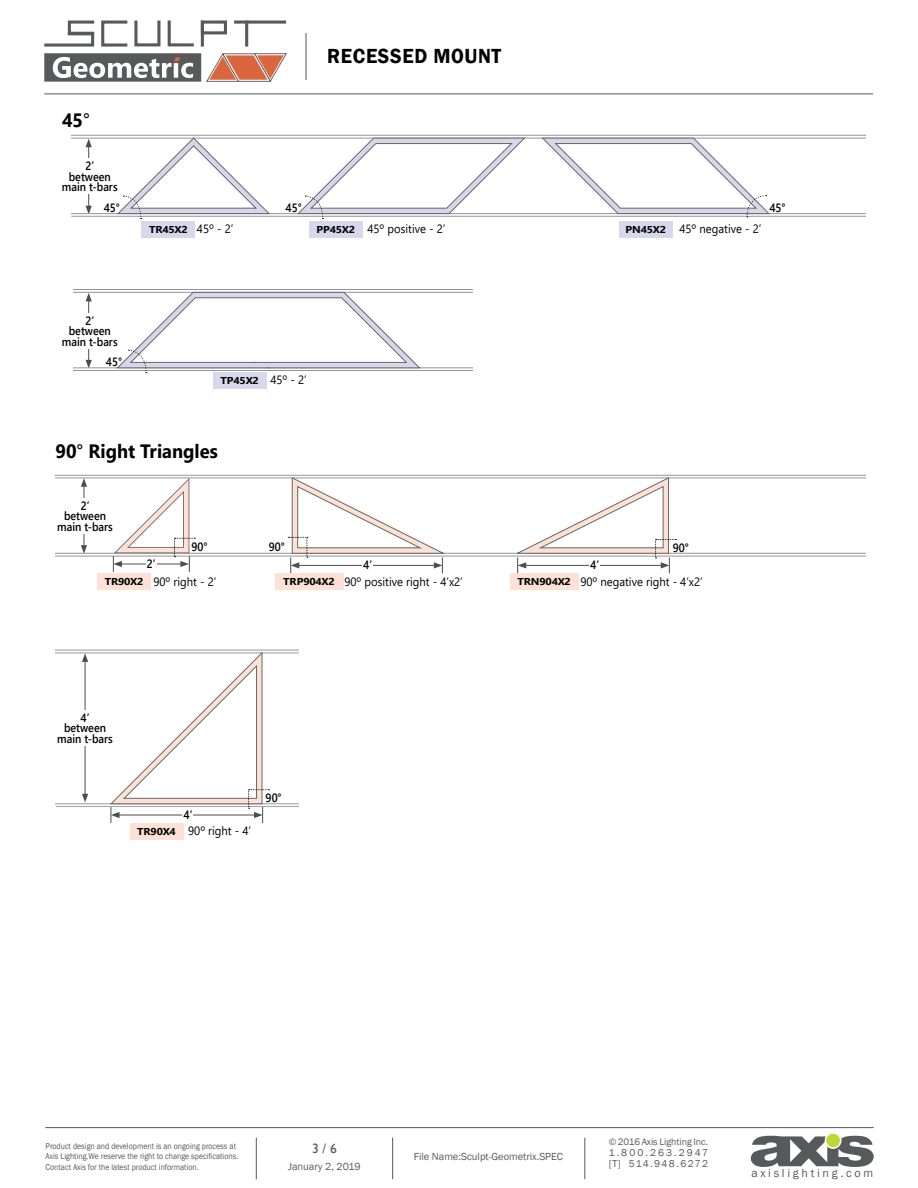
<style>
.page{position:relative;width:918px;height:1188px;background:#fff}
.page>*{position:absolute;margin:0;border:0;box-sizing:border-box;transform-origin:0 0}
.t1{font:600 21px "Franklin Gothic";letter-spacing:.03em;color:#000;scale:.95 1}
.t2{font:700 19.35px "Segoe UI";color:#000;scale:.95 1}
.t3{font:13.5px "Gill Sans";color:#58595b}
.t4{font:12px "Segoe UI";color:#000;scale:.94 1}
.t5{font:600 12px/10.5px "Segoe UI";color:#000;text-align:center;scale:.9 1}
.t6{font:12px "Franklin Gothic";letter-spacing:.225em;color:#58595b}
.t7{font:10.5px "Franklin Gothic";color:#58595b}
.t8{font:10.2px/11.2px "Franklin Gothic";letter-spacing:.14em;color:#58595b}
.t9{font:700 10.05px "Segoe UI";letter-spacing:-.025em;color:#000;scale:1.1 1}
.t10{font:9.75px "Franklin Gothic";color:#58595b}
.t11{font:8.7px/10.5px "Franklin Gothic";color:#58595b;scale:.9 1}
.s1{font-weight:400}
.s2{font-weight:700;font-size:10.05px}
</style>
<div class="page">
<hr style="left:44px;top:93px;width:829px;height:1px;background:#58595b">
<hr style="left:306px;top:33px;width:1px;height:47px;background:#58595b">
<hr style="left:45px;top:1127px;width:829px;height:1px;background:#58595b">
<hr style="left:585px;top:1138px;width:1px;height:41px;background:#58595b">
<hr style="left:392px;top:1138px;width:1px;height:41px;background:#58595b">
<hr style="left:256px;top:1138px;width:1px;height:41px;background:#58595b">
<svg style="left:751px;top:1136px;width:123px;height:31px"></svg>
<div style="left:827px;top:1134px;width:12px;height:13px;background:#bfd730;border-radius:50%"></div>
<div style="left:827px;top:1134px;width:12px;height:13px;border:1px solid #bfd730;border-radius:50%"></div>
<svg style="left:44px;top:20px;width:243px;height:62px"></svg>
<hr style="left:55px;top:803px;width:243px;height:1px;background:#a7a9ac">
<hr style="left:56px;top:806px;width:242px;height:1px;background:#a7a9ac">
<hr style="left:55px;top:652px;width:243px;height:1px;background:#a7a9ac">
<hr style="left:55px;top:649px;width:243px;height:2px;background:#a7a9ac">
<hr style="left:85px;top:659px;width:1px;height:137px;background:#4d4d4f">
<svg style="left:82px;top:653px;width:6px;height:9px"></svg>
<svg style="left:82px;top:794px;width:6px;height:8px"></svg>
<div style="left:54px;top:710px;width:62px;height:36px;background:#fff"></div>
<svg style="left:110px;top:652px;width:160px;height:171px"></svg>
<div style="left:130px;top:823px;width:53px;height:16px;background:#fde1d4"></div>
<hr style="left:55px;top:553px;width:810px;height:1px;background:#939598">
<hr style="left:55px;top:556px;width:810px;height:1px;background:#939598">
<hr style="left:55px;top:477px;width:810px;height:1px;background:#939598">
<hr style="left:55px;top:475px;width:810px;height:1px;background:#939598">
<hr style="left:84px;top:484px;width:1px;height:64px;background:#4d4d4f">
<svg style="left:81px;top:478px;width:6px;height:9px"></svg>
<svg style="left:81px;top:545px;width:6px;height:9px"></svg>
<div style="left:51px;top:498px;width:68px;height:36px;background:#fff"></div>
<svg style="left:113px;top:478px;width:82px;height:94px"></svg>
<svg style="left:288px;top:477px;width:159px;height:96px"></svg>
<svg style="left:516px;top:477px;width:160px;height:96px"></svg>
<div style="left:98px;top:573px;width:53px;height:17px;background:#fde1d4"></div>
<div style="left:275px;top:573px;width:68px;height:17px;background:#fde1d4"></div>
<div style="left:510px;top:573px;width:69px;height:17px;background:#fde1d4"></div>
<hr style="left:88px;top:299px;width:1px;height:63px;background:#4d4d4f">
<svg style="left:86px;top:293px;width:6px;height:8px"></svg>
<svg style="left:86px;top:360px;width:6px;height:7px"></svg>
<div style="left:55px;top:313px;width:69px;height:35px;background:#fff"></div>
<hr style="left:73px;top:367px;width:400px;height:1px;background:#939598">
<hr style="left:73px;top:370px;width:400px;height:1px;background:#939598">
<hr style="left:73px;top:292px;width:400px;height:1px;background:#939598">
<hr style="left:73px;top:289px;width:400px;height:1px;background:#939598">
<svg style="left:116px;top:291px;width:306px;height:82px"></svg>
<hr style="left:88px;top:145px;width:1px;height:63px;background:#4d4d4f">
<svg style="left:86px;top:139px;width:6px;height:8px"></svg>
<svg style="left:86px;top:206px;width:6px;height:7px"></svg>
<div style="left:55px;top:159px;width:69px;height:35px;background:#fff"></div>
<hr style="left:72px;top:213px;width:793px;height:1px;background:#939598">
<hr style="left:72px;top:216px;width:793px;height:1px;background:#939598">
<hr style="left:72px;top:138px;width:793px;height:1px;background:#939598">
<hr style="left:72px;top:135px;width:793px;height:1px;background:#939598">
<svg style="left:540px;top:137px;width:231px;height:81px"></svg>
<svg style="left:117px;top:137px;width:154px;height:82px"></svg>
<svg style="left:297px;top:137px;width:230px;height:82px"></svg>
<div style="left:142px;top:221px;width:53px;height:17px;background:#d9d7ec"></div>
<div style="left:309px;top:221px;width:53px;height:17px;background:#d9d7ec"></div>
<div style="left:619px;top:221px;width:53px;height:17px;background:#d9d7ec"></div>
<div style="left:213px;top:372px;width:53px;height:17px;background:#d9d7ec"></div>
<h2 class="t2" style="left:62px;top:102px;width:31px">45<span class="s1">°</span></h2>
<h3 class="t5" style="left:62px;top:160px;width:63px">2’<br>between main t-bars</h3>
<h1 class="t1" style="left:327px;top:43px;width:185px">RECESSED MOUNT</h1>
<h3 class="t5" style="left:104px;top:201px;width:20px">45°</h3>
<h3 class="t5" style="left:285px;top:201px;width:20px">45°</h3>
<h3 class="t5" style="left:769px;top:201px;width:20px">45°</h3>
<p class="t9" style="left:149px;top:220px;width:37px">TR45X2</p>
<p class="t9" style="left:316px;top:220px;width:37px">PP45X2</p>
<p class="t9" style="left:625px;top:220px;width:39px">PN45X2</p>
<h3 class="t4" style="left:367px;top:218px;width:85px">45º positive - 2’</h3>
<h3 class="t4" style="left:679px;top:218px;width:89px">45º negative - 2’</h3>
<h3 class="t4" style="left:197px;top:218px;width:40px">45º - 2’</h3>
<h3 class="t5" style="left:62px;top:314px;width:63px">2’<br>between main t-bars</h3>
<h3 class="t5" style="left:106px;top:356px;width:20px">45°</h3>
<p class="t9" style="left:220px;top:371px;width:36px">TP45X2</p>
<h3 class="t4" style="left:270px;top:369px;width:40px">45º - 2’</h3>
<h2 class="t2" style="left:55px;top:433px;width:172px">90<span class="s1">°</span> Right Triangles</h2>
<h3 class="t5" style="left:57px;top:499px;width:63px">2’<br>between main t-bars</h3>
<h3 class="t5" style="left:191px;top:540px;width:19px">90°</h3>
<h3 class="t5" style="left:269px;top:541px;width:19px">90°</h3>
<h3 class="t5" style="left:673px;top:541px;width:19px">90°</h3>
<h3 class="t5" style="left:147px;top:557px;width:11px">2’</h3>
<h3 class="t5" style="left:363px;top:559px;width:11px">4’</h3>
<h3 class="t5" style="left:590px;top:559px;width:11px">4’</h3>
<h3 class="t4" style="left:105px;top:570px;width:120px"><span class="s2">TR90X2</span> 90º right - 2’</h3>
<p class="t9" style="left:283px;top:572px;width:48px">TRP904X2</p>
<p class="t9" style="left:517px;top:572px;width:50px">TRN904X2</p>
<h3 class="t4" style="left:344px;top:570px;width:128px">90º positive right - 4’x2’</h3>
<h3 class="t4" style="left:580px;top:570px;width:132px">90º negative right - 4’x2’</h3>
<h3 class="t5" style="left:57px;top:711px;width:63px">4’<br>between main t-bars</h3>
<p class="t9" style="left:137px;top:822px;width:37px">TR90X4</p>
<h3 class="t5" style="left:183px;top:808px;width:11px">4’</h3>
<h3 class="t4" style="left:188px;top:820px;width:68px">90º right - 4’</h3>
<h3 class="t5" style="left:266px;top:792px;width:19px">90°</h3>
<p class="t11" style="left:46px;top:1141px;width:216px">Product design and development is an ongoing process at<br>Axis Lighting.We reserve the right to change specifications.<br>Contact Axis for the latest product information.</p>
<h3 class="t3" style="left:312px;top:1141px;width:26px">3 / 6</h3>
<p class="t7" style="left:288px;top:1160px;width:74px">January 2, 2019</p>
<p class="t7" style="left:414px;top:1150px;width:151px">File Name:Sculpt-Geometrix.SPEC</p>
<p class="t10" style="left:609px;top:1136px;width:101px">© 2016 Axis Lighting Inc.</p>
<p class="t8" style="left:609px;top:1147px;width:101px">1.800.263.2947 [T] 514.948.6272</p>
<h3 class="t6" style="left:751px;top:1165px;width:123px">axislighting.com</h3>
</div>
